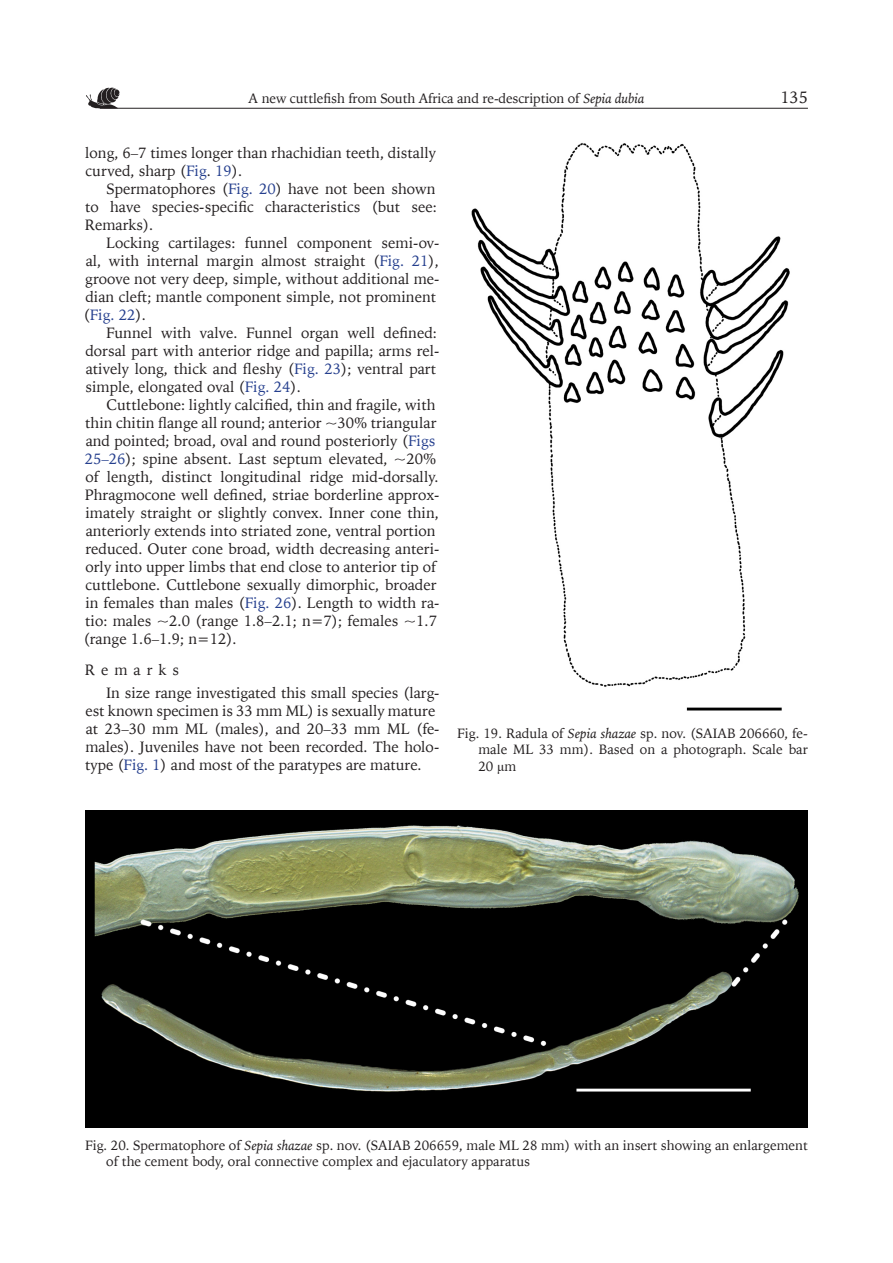
<style>
.page{position:relative;width:893px;height:1263px;background:#fff}
.page>*{position:absolute;margin:0;border:0;box-sizing:border-box;transform-origin:0 0}
.t1{font:16.5px "Iowan Old St EU";color:#231f20}
.Podtytuł_3{font:15px/18px "Iowan Old St EU";color:#231f20}
.Podtytuł_3-2{font:15px "Iowan Old St EU";letter-spacing:.4em;color:#231f20}
.Tytuł_ryciny_tabeli{font:13.5px/16.2px "Iowan Old St EU";color:#231f20}
.s1{font-style:italic}
.s2{color:#253f8e}
.s3{font-family:"Times New Roman"}
</style>
<div class="page">
<hr style="left:100px;top:108px;width:708px;height:1px;background:#231f20">
<img style="left:86px;top:88px;width:34px;height:21px">
<img style="left:85px;top:810px;width:723px;height:317px">
<img style="left:471px;top:143px;width:319px;height:568px">
<p class="Tytuł_ryciny_tabeli" style="left:249px;top:90px;width:397px">A new cuttlefish from South Africa and re-description of <span class="s1">Sepia dubia</span></p>
<p class="t1" style="left:780px;top:87px;width:29px">135</p>
<p class="Podtytuł_3" style="left:85px;top:144px;width:352px">long, 6–7 times longer than rhachidian teeth, distally curved, sharp (<span class="s2">Fig</span>. <span class="s2">19</span>).</p>
<p class="Podtytuł_3" style="left:85px;top:180px;width:353px;text-align:justify;text-indent:22px">Spermatophores (<span class="s2">Fig. 20</span>) have not been shown to have species-specific characteristics (but see:<br>Remarks).</p>
<p class="Podtytuł_3" style="left:84px;top:234px;width:358px;text-indent:23px">Locking cartilages: funnel component semi-ov&shy;al, with internal margin almost straight (<span class="s2">Fig. 21</span>), groove not very deep, simple, without additional me&shy;dian cleft; mantle component simple, not prominent (<span class="s2">Fig. 22</span>).</p>
<p class="Podtytuł_3" style="left:85px;top:324px;width:356px;text-indent:21px">Funnel with valve. Funnel organ well defined: dorsal part with anterior ridge and papilla; arms rel&shy;atively long, thick and fleshy (<span class="s2">Fig. 23</span>); ventral part simple, elongated oval (<span class="s2">Fig. 24</span>).</p>
<p class="Podtytuł_3" style="left:84px;top:396px;width:358px;text-indent:23px">Cuttlebone: lightly calcified, thin and fragile, with thin chitin flange all round; anterior ~30% triangular and pointed; broad, oval and round posteriorly (<span class="s2">Figs 25–26</span>); spine absent. Last septum elevated, ~20% of length, distinct longitudinal ridge mid-dorsally.<br>Phragmocone well defined, striae borderline approx&shy;imately straight or slightly convex. Inner cone thin, anteriorly extends into striated zone, ventral portion reduced. Outer cone broad, width decreasing anteri&shy;orly into upper limbs that end close to anterior tip of cuttlebone. Cuttlebone sexually dimorphic, broader in females than males (<span class="s2">Fig. 26</span>). Length to width ra&shy;tio: males ~2.0 (range 1.8–2.1; n=7); females ~1.7 (range 1.6–1.9; n=12).</p>
<p class="Podtytuł_3-2" style="left:85px;top:661px;width:96px">Remarks</p>
<p class="Podtytuł_3" style="left:85px;top:684px;width:356px;text-indent:21px">In size range investigated this small species (larg&shy;est known specimen is 33 mm ML) is sexually mature at 23–30 mm ML (males), and 20–33 mm ML (fe&shy;males). Juveniles have not been recorded. The holo&shy;type (<span class="s2">Fig. 1</span>) and most of the paratypes are mature.</p>
<p class="Tytuł_ryciny_tabeli" style="left:478px;top:726px;width:331px;text-align:justify;text-indent:-21px">Fig. 19. Radula of <span class="s1">Sepia shazae</span> sp. nov. (SAIAB 206660, fe&shy;male ML 33 mm). Based on a photograph. Scale bar 20 <span class="s3">μ</span>m</p>
<p class="Tytuł_ryciny_tabeli" style="left:106px;top:1138px;width:703px;text-indent:-21px">Fig. 20. Spermatophore of <span class="s1">Sepia shazae</span> sp. nov. (SAIAB 206659, male ML 28 mm) with an insert showing an enlargement of the cement body, oral connective complex and ejaculatory apparatus</p>
</div>
